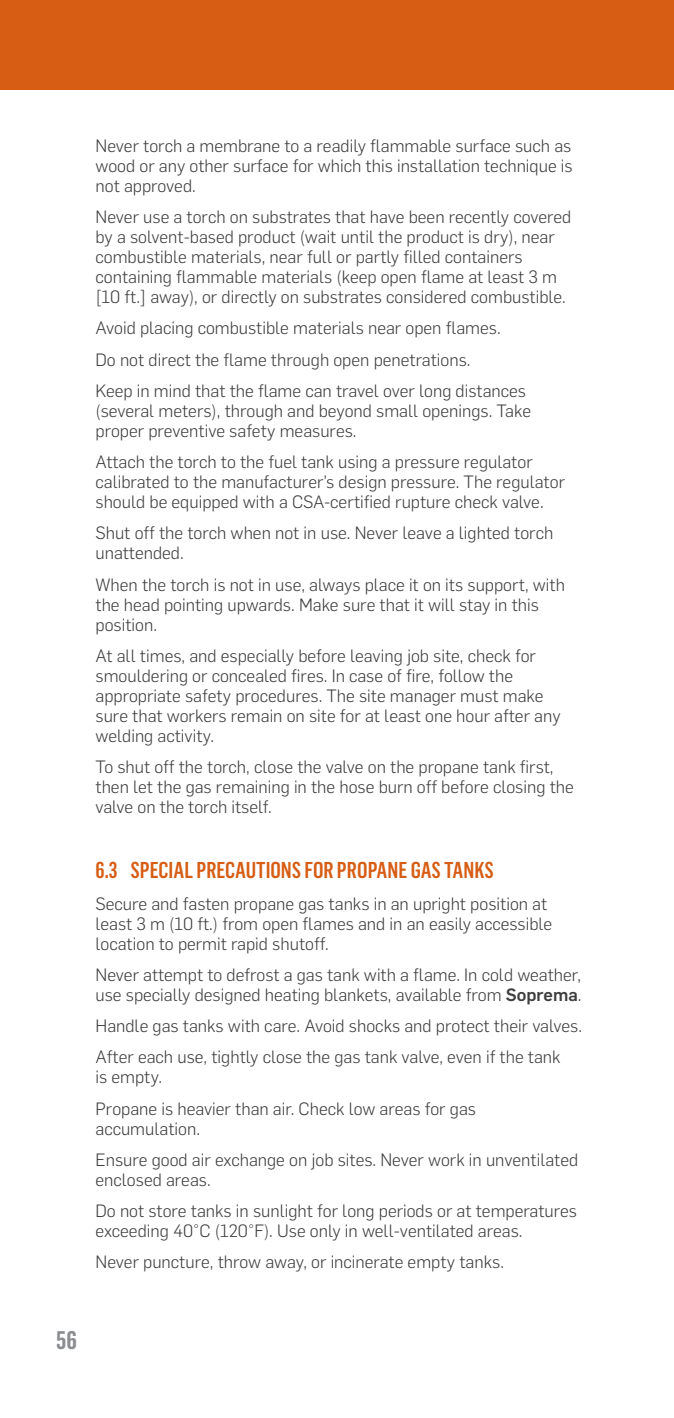
<style>
.page{position:relative;width:674px;height:1418px;background:#fff}
.page>*{position:absolute;margin:0;border:0;box-sizing:border-box;transform-origin:0 0}
.t1{font:600 25px "Flama Condensed";color:#8b8d90}
.t2{font:500 22.5px "Flama Condensed";color:#d75d14}
.t3{font:300 17.5px/20px "Flama";color:#3e3e3f}
.s1{font-weight:500}
</style>
<div class="page">
<div style="left:0;top:0;width:673px;height:90px;background:#d75d14"></div>
<p class="t3" style="left:95px;top:134px;width:478px;text-align:justify">Never torch a membrane to a readily flammable surface such as wood or any other surface for which this installation technique is not approved.</p>
<p class="t3" style="left:95px;top:206px;width:477px">Never use a torch on substrates that have been recently covered by a solvent-based product (wait until the product is dry), near combustible materials, near full or partly filled containers containing flammable materials (keep open flame at least 3 m [10 ft.] away), or directly on substrates considered combustible.</p>
<p class="t3" style="left:95px;top:311px;width:432px;line-height:31.2px">Avoid placing combustible materials near open flames.<br>Do not direct the flame through open penetrations.<br>Keep in mind that the flame can travel over long distances</p>
<p class="t3" style="left:95px;top:399px;width:437px">(several meters), through and beyond small openings. Take proper preventive safety measures.</p>
<p class="t3" style="left:95px;top:451px;width:471px">Attach the torch to the fuel tank using a pressure regulator calibrated to the manufacturer’s design pressure. The regulator should be equipped with a CSA-certified rupture check valve.</p>
<p class="t3" style="left:95px;top:522px;width:459px">Shut off the torch when not in use. Never leave a lighted torch unattended.</p>
<p class="t3" style="left:95px;top:573px;width:470px">When the torch is not in use, always place it on its support, with the head pointing upwards. Make sure that it will stay in this position.</p>
<p class="t3" style="left:95px;top:644px;width:466px">At all times, and especially before leaving job site, check for smouldering or concealed fires. In case of fire, follow the appropriate safety procedures. The site manager must make sure that workers remain on site for at least one hour after any welding activity.</p>
<p class="t3" style="left:95px;top:756px;width:479px">To shut off the torch, close the valve on the propane tank first, then let the gas remaining in the hose burn off before closing the valve on the torch itself.</p>
<p class="t2" style="left:95px;top:856px;width:399px">6.3 SPECIAL PRECAUTIONS FOR PROPANE GAS TANKS</p>
<p class="t3" style="left:95px;top:892px;width:458px">Secure and fasten propane gas tanks in an upright position at least 3 m (10 ft.) from open flames and in an easily accessible location to permit rapid shutoff.</p>
<p class="t3" style="left:95px;top:963px;width:487px">Never attempt to defrost a gas tank with a flame. In cold weather, use specially designed heating blankets, available from <span class="s1">Soprema</span>.</p>
<p class="t3" style="left:95px;top:1009px;width:487px;line-height:31.2px">Handle gas tanks with care. Avoid shocks and protect their valves.<br>After each use, tightly close the gas tank valve, even if the tank</p>
<p class="t3" style="left:95px;top:1060px;width:382px;line-height:31.2px">is empty.<br>Propane is heavier than air. Check low areas for gas</p>
<p class="t3" style="left:95px;top:1111px;width:484px;line-height:31.2px">accumulation.<br>Ensure good air exchange on job sites. Never work in unventilated</p>
<p class="t3" style="left:95px;top:1163px;width:483px;line-height:31.2px">enclosed areas.<br>Do not store tanks in sunlight for long periods or at temperatures</p>
<p class="t3" style="left:95px;top:1214px;width:428px;line-height:31.2px">exceeding 40°C (120°F). Use only in well-ventilated areas.<br>Never puncture, throw away, or incinerate empty tanks.</p>
<h1 class="t1" style="left:56px;top:1323px;width:22px">56</h1>
</div>
